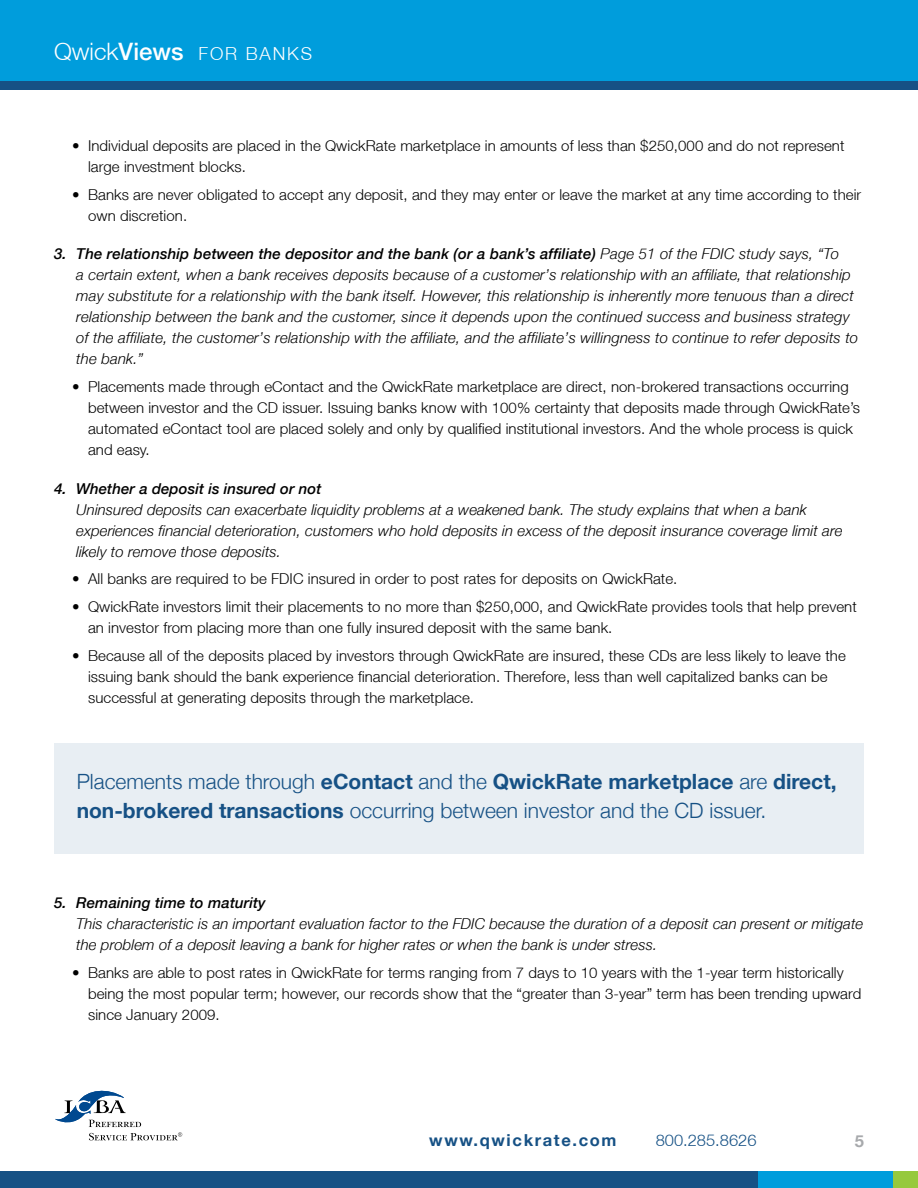
<style>
.page{position:relative;width:918px;height:1188px;background:#fff}
.page>*{position:absolute;margin:0;border:0;box-sizing:border-box;transform-origin:0 0}
.t1{font:300 21px/28.5px "Helvetica Neue";color:#165185}
.t2{font:300 18px "Helvetica Neue LT";letter-spacing:.1em;color:#fff}
.t3{font:700 16.5px "Helvetica Neue";letter-spacing:.1em;color:#165185}
.t4{font:300 16.5px "Helvetica Neue LT";color:#165185}
.t5{font:700 16.5px "Helvetica Neue";color:#a7a9ac}
.t6{font:300 15px/21px "Helvetica Neue LT";letter-spacing:.005em;color:#000}
.t7{font:italic 300 15px/21px "Helvetica Neue LT";letter-spacing:.01em;color:#000}
.t8{font:italic 500 15px "Helvetica Neue";letter-spacing:.01em;color:#000}
.s1{font-size:24px}
.s2{font-weight:500;font-size:24px}
.s3{font-family:"Helvetica Neue LT";font-weight:300}
.s4{font-weight:700}
</style>
<div class="page">
<div style="left:54px;top:743px;width:810px;height:110px;background:#e8eef3"></div>
<svg style="left:55px;top:1091px;width:127px;height:49px"></svg>
<div style="left:757px;top:1172px;width:136px;height:16px;background:#009ddc"></div>
<div style="left:893px;top:1172px;width:25px;height:16px;background:#96c93d"></div>
<div style="left:0;top:1172px;width:757px;height:16px;background:#165185"></div>
<div style="left:0;top:0;width:918px;height:86px;background:#009ddc"></div>
<div style="left:0;top:82px;width:918px;height:8px;background:#165185"></div>
<p class="t2" style="left:54px;top:43px;width:260px"><span class="s1">Qwick</span><span class="s2">Views</span> FOR BANKS</p>
<p class="t6" style="left:88px;top:135px;width:758px;text-indent:-16px">• Individual deposits are placed in the QwickRate marketplace in amounts of less than $250,000 and do not represent large investment blocks.</p>
<p class="t6" style="left:88px;top:184px;width:775px;text-indent:-16px">• Banks are never obligated to accept any deposit, and they may enter or leave the market at any time according to their own discretion.</p>
<p class="t8" style="left:54px;top:241px;width:787px">3. The relationship between the depositor and the bank (or a bank’s affiliate) <span class="s3">Page 51 of the FDIC study says, “To</span></p>
<p class="t7" style="left:76px;top:264px;width:783px">a certain extent, when a bank receives deposits because of a customer’s relationship with an affiliate, that relationship may substitute for a relationship with the bank itself. However, this relationship is inherently more tenuous than a direct relationship between the bank and the customer, since it depends upon the continued success and business strategy of the affiliate, the customer’s relationship with the affiliate, and the affiliate’s willingness to continue to refer deposits to the bank.”</p>
<p class="t6" style="left:88px;top:376px;width:773px;text-indent:-16px">• Placements made through eContact and the QwickRate marketplace are direct, non-brokered transactions occurring between investor and the CD issuer. Issuing banks know with 100% certainty that deposits made through QwickRate’s automated eContact tool are placed solely and only by qualified institutional investors. And the whole process is quick and easy.</p>
<p class="t8" style="left:54px;top:476px;width:269px">4. Whether a deposit is insured or not</p>
<p class="t7" style="left:76px;top:499px;width:768px">Uninsured deposits can exacerbate liquidity problems at a weakened bank. The study explains that when a bank experiences financial deterioration, customers who hold deposits in excess of the deposit insurance coverage limit are likely to remove those deposits.</p>
<p class="t6" style="left:72px;top:568px;width:607px">• All banks are required to be FDIC insured in order to post rates for deposits on QwickRate.</p>
<p class="t6" style="left:88px;top:596px;width:770px;text-indent:-16px">• QwickRate investors limit their placements to no more than $250,000, and QwickRate provides tools that help prevent an investor from placing more than one fully insured deposit with the same bank.</p>
<p class="t6" style="left:88px;top:645px;width:759px;text-indent:-16px">• Because all of the deposits placed by investors through QwickRate are insured, these CDs are less likely to leave the issuing bank should the bank experience financial deterioration. Therefore, less than well capitalized banks can be successful at generating deposits through the marketplace.</p>
<h1 class="t1" style="left:77px;top:766px;width:761px">Placements made through <span class="s4">eContact</span> and the <span class="s4">QwickRate marketplace</span> are <span class="s4">direct, non-brokered transactions</span> occurring between investor and the CD issuer.</h1>
<p class="t8" style="left:54px;top:890px;width:213px">5. Remaining time to maturity</p>
<p class="t7" style="left:76px;top:913px;width:789px">This characteristic is an important evaluation factor to the FDIC because the duration of a deposit can present or mitigate the problem of a deposit leaving a bank for higher rates or when the bank is under stress.</p>
<p class="t6" style="left:88px;top:962px;width:775px;text-indent:-16px">• Banks are able to post rates in QwickRate for terms ranging from 7 days to 10 years with the 1-year term historically being the most popular term; however, our records show that the “greater than 3-year” term has been trending upward since January 2009.</p>
<p class="t3" style="left:429px;top:1128px;width:189px">www.qwickrate.com</p>
<p class="t4" style="left:656px;top:1131px;width:102px">800.285.8626</p>
<p class="t5" style="left:855px;top:1128px;width:11px">5</p>
</div>
